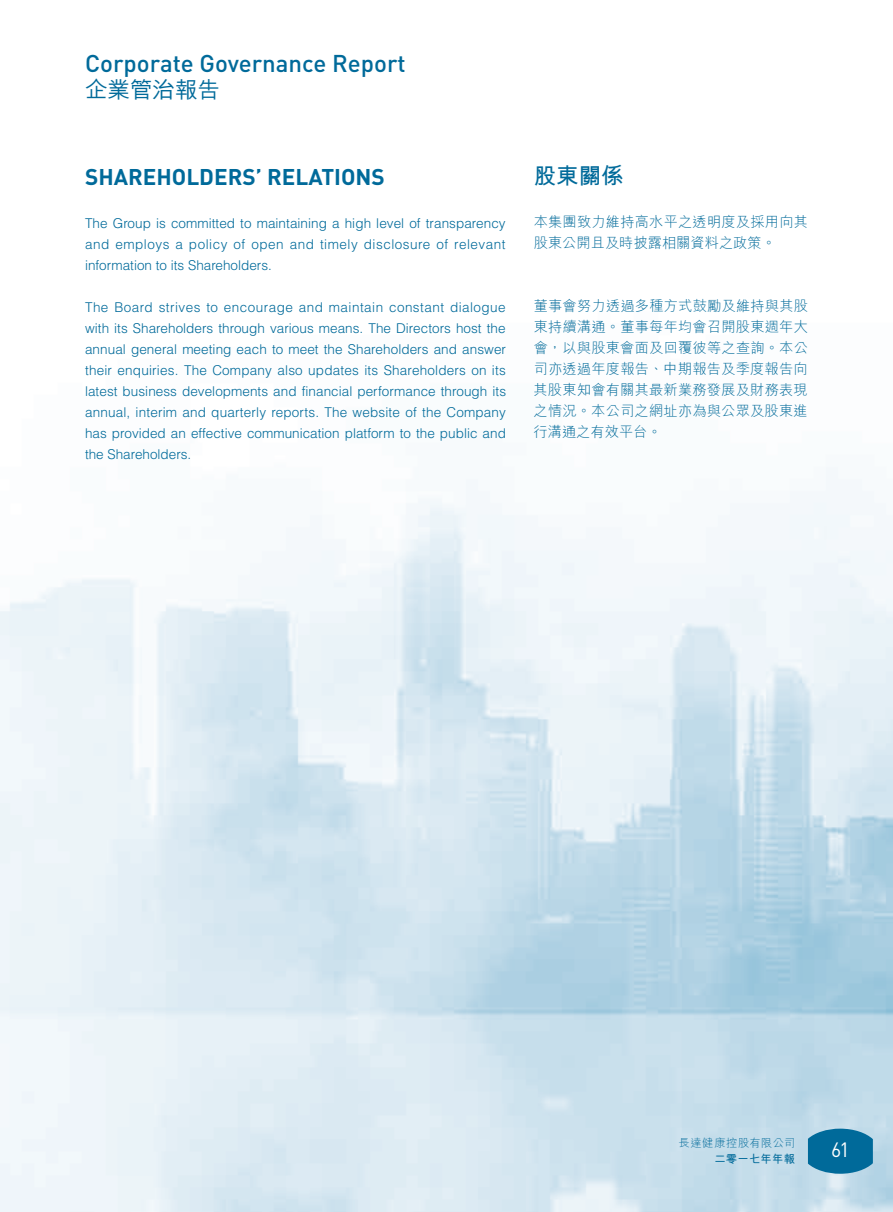
<style>
.page{position:relative;width:893px;height:1212px;background:#fff}
.page>*{position:absolute;margin:0;border:0;box-sizing:border-box;transform-origin:0 0}
.t1{font:500 24px "DIN";color:#006a9a}
.t2{font:700 22.5px "DIN";color:#006a9a}
.t3{font:500 22.5px "M Hei HK";color:#006a9a}
.t4{font:700 22.5px "M Hei HK";color:#006a9a}
.t5{font:20.4px "DIN";color:#fff;scale:.95 1}
.t6{font:300 14.25px/21px "M Hei HK";letter-spacing:.015em;color:#006a9a}
.t7{font:300 13.5px/21px "Helvetica LT Std";color:#006a9a;text-align:justify}
.t8{font:300 11.25px "M Hei HK";letter-spacing:.045em;color:#006a9a}
.t9{font:700 11.25px "M Hei HK";letter-spacing:.03em;color:#006a9a}
</style>
<div class="page">
<svg style="left:808px;top:1128px;width:65px;height:46px;background:#1d7ba6"></svg>
<h1 class="t1" style="left:85px;top:48px;width:322px">Corporate Governance Report</h1>
<h2 class="t3" style="left:85px;top:74px;width:136px">企業管治報告</h2>
<h2 class="t2" style="left:85px;top:162px;width:301px">SHAREHOLDERS’ RELATIONS</h2>
<p class="t7" style="left:85px;top:212px;width:422px">The Group is committed to maintaining a high level of transparency and employs a policy of open and timely disclosure of relevant information to its Shareholders.</p>
<p class="t7" style="left:85px;top:296px;width:423px">The Board strives to encourage and maintain constant dialogue with its Shareholders through various means. The Directors host the annual general meeting each to meet the Shareholders and answer their enquiries. The Company also updates its Shareholders on its latest business developments and financial performance through its annual, interim and quarterly reports. The website of the Company has provided an effective communication platform to the public and the Shareholders.</p>
<h2 class="t4" style="left:534px;top:159px;width:91px">股東關係</h2>
<p class="t6" style="left:534px;top:211px;width:276px">本集團致力維持高水平之透明度及採用向其股東公開且及時披露相關資料之政策。</p>
<p class="t6" style="left:533px;top:295px;width:276px;text-align:justify">董事會努力透過多種方式鼓勵及維持與其股東持續溝通。董事每年均會召開股東週年大會，以與股東會面及回覆彼等之查詢。本公司亦透過年度報告、中期報告及季度報告向其股東知會有關其最新業務發展及財務表現之情況。本公司之網址亦為與公眾及股東進行溝通之有效平台。</p>
<p class="t8" style="left:679px;top:1137px;width:118px">長達健康控股有限公司</p>
<p class="t9" style="left:714px;top:1151px;width:82px">二零一七年年報</p>
<h3 class="t5" style="left:831px;top:1137px;width:21px">61</h3>
</div>
